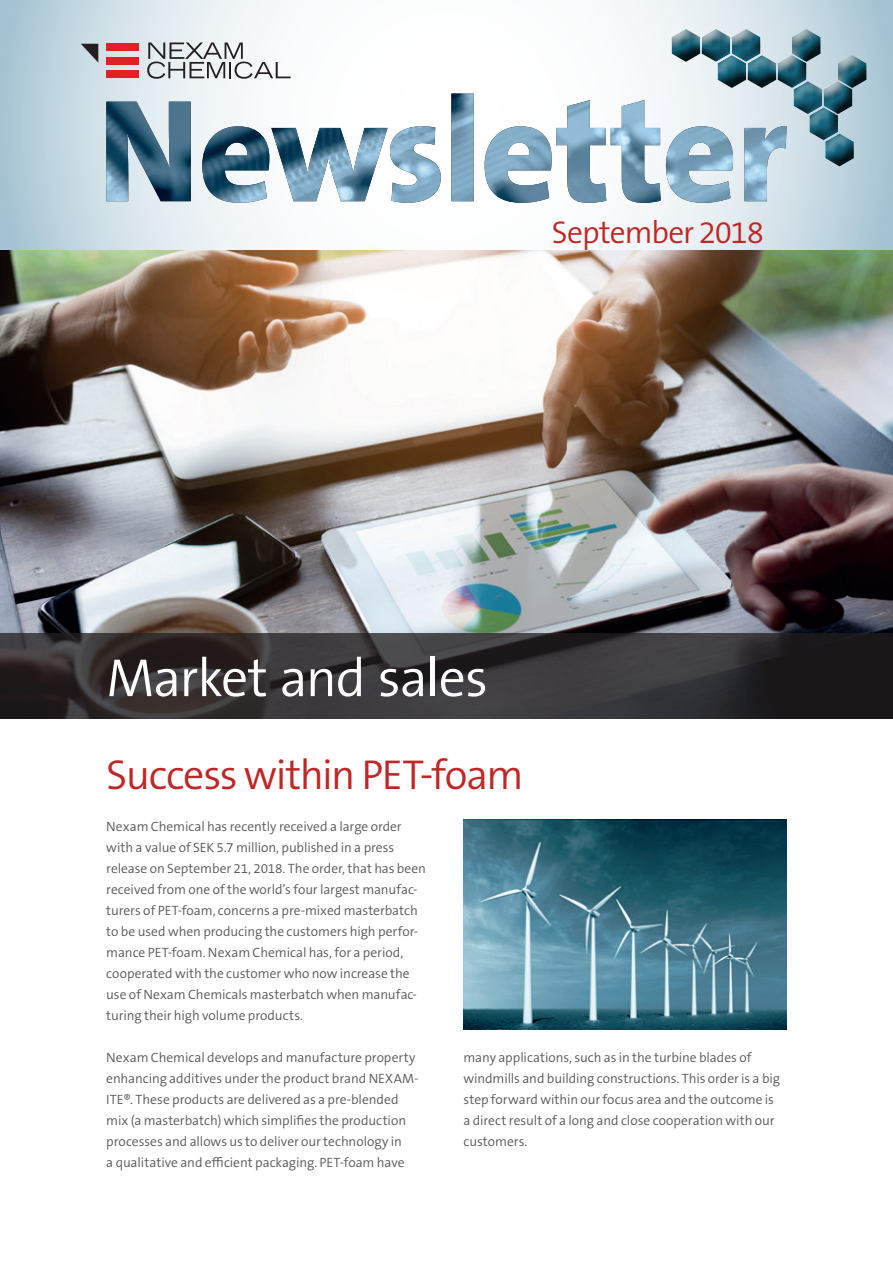
<style>
.page{position:relative;width:893px;height:1263px;background:#fff}
.page>*{position:absolute;margin:0;border:0;box-sizing:border-box;transform-origin:0 0}
.t1{font:300 54px "The Sans B W4";letter-spacing:-.025em;color:#fff}
.t2{font:300 42px "The Sans B W4";letter-spacing:-.03em;color:#c02625}
.t3{font:300 31.5px "The Sans B W4";letter-spacing:-.035em;color:#c02625}
.t4{font:300 13.5px/21px "The Sans B W4";letter-spacing:-.005em;color:#57585a}
</style>
<div class="page">
<svg style="left:0;top:0;width:893px;height:251px"></svg>
<div style="left:106px;top:43px;width:33px;height:8px;background:#e41f25"></div>
<div style="left:106px;top:57px;width:33px;height:7px;background:#e41f25"></div>
<div style="left:106px;top:71px;width:33px;height:7px;background:#e41f25"></div>
<svg style="left:81px;top:44px;width:17px;height:19px"></svg>
<svg style="left:147px;top:43px;width:144px;height:36px"></svg>
<div style="left:670px;top:29px;width:196px;height:139px;background:#231f20;opacity:.75"></div>
<img style="left:106px;top:94px;width:681px;height:109px">
<img style="left:463px;top:820px;width:324px;height:210px">
<img style="left:0;top:251px;width:893px;height:383px">
<svg style="left:0;top:634px;width:893px;height:85px;background:#322f31"></svg>
<h3 class="t3" style="left:552px;top:212px;width:214px">September 2018</h3>
<h1 class="t1" style="left:106px;top:643px;width:383px">Market and sales</h1>
<h2 class="t2" style="left:106px;top:748px;width:419px">Success within PET-foam</h2>
<p class="t4" style="left:106px;top:816px;width:321px">Nexam Chemical has recently received a large order with a value of SEK 5.7 million, published in a press release on September 21, 2018. The order, that has been received from one of the world’s four largest manufac&shy;turers of PET-foam, concerns a pre-mixed masterbatch to be used when producing the customers high perfor&shy;mance PET-foam. Nexam Chemical has, for a period, cooperated with the customer who now increase the use of Nexam Chemicals masterbatch when manufac&shy;turing their high volume products.</p>
<p class="t4" style="left:106px;top:1047px;width:314px">Nexam Chemical develops and manufacture property enhancing additives under the product brand NEXAM-ITE®. These products are delivered as a pre-blended mix (a masterbatch) which simplifies the production processes and allows us to deliver our technology in<br>a qualitative and efficient packaging. PET-foam have</p>
<p class="t4" style="left:463px;top:1047px;width:318px">many applications, such as in the turbine blades of windmills and building constructions. This order is a big step forward within our focus area and the outcome is a direct result of a long and close cooperation with our customers.</p>
</div>
